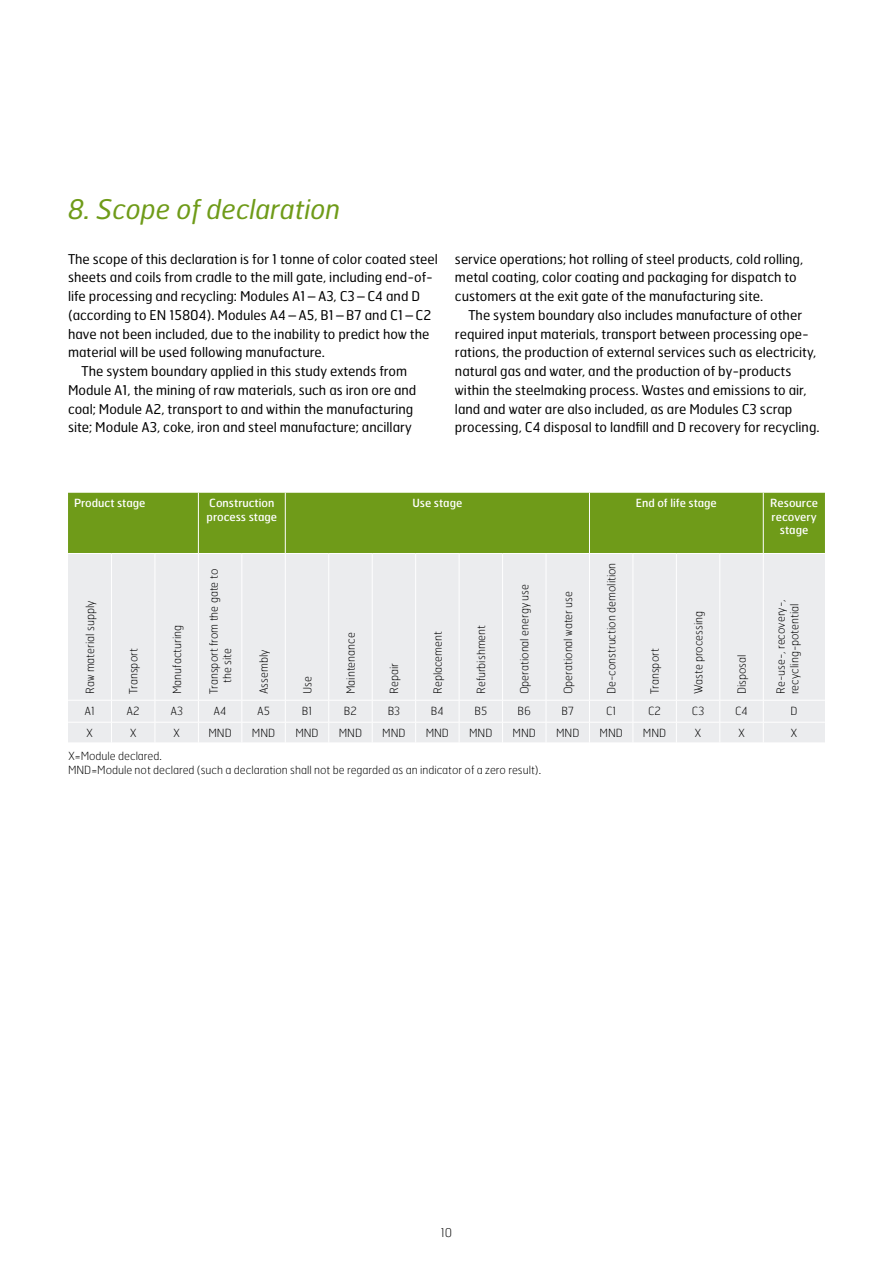
<style>
.page{position:relative;width:893px;height:1263px;background:#fff}
.page>*{position:absolute;margin:0;border:0;box-sizing:border-box;transform-origin:0 0}
.t1{font:italic 27px "Hermes FB";color:#6f9b19}
.t2{font:13.5px/18.8px "Hermes FB";color:#000}
.t3{font:100 12px "Hermes FB";color:#000}
.t4{font:100 11.25px/13.5px "Hermes FB";color:#000}
.t5{font:11.25px/13.5px "Hermes FB";color:#fff}
</style>
<div class="page">
<div style="left:68px;top:493px;width:757px;height:60px;background:#6f9b19"></div>
<div style="left:68px;top:554px;width:757px;height:188px;background:#ebecee"></div>
<hr style="left:68px;top:700px;width:43px;height:1px;background:#fff">
<hr style="left:111px;top:700px;width:44px;height:1px;background:#fff">
<hr style="left:155px;top:700px;width:43px;height:1px;background:#fff">
<hr style="left:198px;top:700px;width:44px;height:1px;background:#fff">
<hr style="left:242px;top:700px;width:43px;height:1px;background:#fff">
<hr style="left:285px;top:700px;width:44px;height:1px;background:#fff">
<hr style="left:329px;top:700px;width:43px;height:1px;background:#fff">
<hr style="left:372px;top:700px;width:44px;height:1px;background:#fff">
<hr style="left:416px;top:700px;width:43px;height:1px;background:#fff">
<hr style="left:459px;top:700px;width:44px;height:1px;background:#fff">
<hr style="left:503px;top:700px;width:43px;height:1px;background:#fff">
<hr style="left:546px;top:700px;width:43px;height:1px;background:#fff">
<hr style="left:589px;top:700px;width:44px;height:1px;background:#fff">
<hr style="left:633px;top:700px;width:43px;height:1px;background:#fff">
<hr style="left:676px;top:700px;width:44px;height:1px;background:#fff">
<hr style="left:720px;top:700px;width:43px;height:1px;background:#fff">
<hr style="left:763px;top:700px;width:62px;height:1px;background:#fff">
<hr style="left:68px;top:722px;width:43px;height:1px;background:#fff">
<hr style="left:111px;top:722px;width:44px;height:1px;background:#fff">
<hr style="left:155px;top:722px;width:43px;height:1px;background:#fff">
<hr style="left:198px;top:722px;width:44px;height:1px;background:#fff">
<hr style="left:242px;top:722px;width:43px;height:1px;background:#fff">
<hr style="left:285px;top:722px;width:44px;height:1px;background:#fff">
<hr style="left:329px;top:722px;width:43px;height:1px;background:#fff">
<hr style="left:372px;top:722px;width:44px;height:1px;background:#fff">
<hr style="left:416px;top:722px;width:43px;height:1px;background:#fff">
<hr style="left:459px;top:722px;width:44px;height:1px;background:#fff">
<hr style="left:503px;top:722px;width:43px;height:1px;background:#fff">
<hr style="left:546px;top:722px;width:43px;height:1px;background:#fff">
<hr style="left:589px;top:722px;width:44px;height:1px;background:#fff">
<hr style="left:633px;top:722px;width:43px;height:1px;background:#fff">
<hr style="left:676px;top:722px;width:44px;height:1px;background:#fff">
<hr style="left:720px;top:722px;width:43px;height:1px;background:#fff">
<hr style="left:763px;top:722px;width:62px;height:1px;background:#fff">
<hr style="left:198px;top:493px;width:1px;height:60px;background:#fff">
<hr style="left:285px;top:493px;width:1px;height:60px;background:#fff">
<hr style="left:589px;top:493px;width:1px;height:60px;background:#fff">
<hr style="left:763px;top:493px;width:1px;height:60px;background:#fff">
<hr style="left:111px;top:554px;width:1px;height:146px;background:#fff">
<hr style="left:155px;top:554px;width:1px;height:146px;background:#fff">
<hr style="left:198px;top:553px;width:1px;height:147px;background:#fff">
<hr style="left:242px;top:554px;width:1px;height:146px;background:#fff">
<hr style="left:285px;top:553px;width:1px;height:147px;background:#fff">
<hr style="left:328px;top:554px;width:1px;height:146px;background:#fff">
<hr style="left:372px;top:554px;width:1px;height:146px;background:#fff">
<hr style="left:415px;top:554px;width:1px;height:146px;background:#fff">
<hr style="left:459px;top:554px;width:1px;height:146px;background:#fff">
<hr style="left:502px;top:554px;width:1px;height:146px;background:#fff">
<hr style="left:546px;top:554px;width:1px;height:146px;background:#fff">
<hr style="left:589px;top:553px;width:1px;height:147px;background:#fff">
<hr style="left:633px;top:554px;width:1px;height:146px;background:#fff">
<hr style="left:676px;top:554px;width:1px;height:146px;background:#fff">
<hr style="left:720px;top:554px;width:1px;height:146px;background:#fff">
<hr style="left:763px;top:553px;width:1px;height:147px;background:#fff">
<svg style="left:111px;top:701px;width:1px;height:41px"></svg>
<svg style="left:155px;top:701px;width:1px;height:41px"></svg>
<svg style="left:198px;top:701px;width:1px;height:41px"></svg>
<svg style="left:242px;top:701px;width:1px;height:41px"></svg>
<svg style="left:285px;top:701px;width:1px;height:41px"></svg>
<svg style="left:328px;top:701px;width:1px;height:41px"></svg>
<svg style="left:372px;top:701px;width:1px;height:41px"></svg>
<svg style="left:415px;top:701px;width:1px;height:41px"></svg>
<svg style="left:459px;top:701px;width:1px;height:41px"></svg>
<svg style="left:502px;top:701px;width:1px;height:41px"></svg>
<svg style="left:546px;top:701px;width:1px;height:41px"></svg>
<svg style="left:589px;top:701px;width:1px;height:41px"></svg>
<svg style="left:633px;top:701px;width:1px;height:41px"></svg>
<svg style="left:676px;top:701px;width:1px;height:41px"></svg>
<svg style="left:720px;top:701px;width:1px;height:41px"></svg>
<svg style="left:763px;top:701px;width:1px;height:41px"></svg>
<h1 class="t1" style="left:68px;top:192px;width:274px">8. Scope of declaration</h1>
<p class="t2" style="left:68px;top:249px;width:371px">The scope of this declaration is for 1 tonne of color coated steel</p>
<p class="t2" style="left:68px;top:268px;width:366px">sheets and coils from cradle to the mill gate, including end-of-</p>
<p class="t2" style="left:68px;top:286px;width:354px">life processing and recycling: Modules A1–A3, C3–C4 and D</p>
<p class="t2" style="left:68px;top:305px;width:365px">(according to EN 15804). Modules A4–A5, B1–B7 and C1–C2</p>
<p class="t2" style="left:68px;top:324px;width:363px">have not been included, due to the inability to predict how the</p>
<p class="t2" style="left:68px;top:343px;width:258px">material will be used following manufacture.</p>
<p class="t2" style="left:82px;top:361px;width:327px">The system boundary applied in this study extends from</p>
<p class="t2" style="left:68px;top:380px;width:350px">Module A1, the mining of raw materials, such as iron ore and</p>
<p class="t2" style="left:68px;top:399px;width:347px">coal; Module A2, transport to and within the manufacturing</p>
<p class="t2" style="left:68px;top:418px;width:345px">site; Module A3, coke, iron and steel manufacture; ancillary</p>
<p class="t2" style="left:455px;top:249px;width:350px">service operations; hot rolling of steel products, cold rolling, metal coating, color coating and packaging for dispatch to customers at the exit gate of the manufacturing site.</p>
<p class="t2" style="left:455px;top:305px;width:366px;text-indent:14px">The system boundary also includes manufacture of other required input materials, transport between processing ope&shy;rations, the production of external services such as electricity, natural gas and water, and the production of by-products within the steelmaking process. Wastes and emissions to air, land and water are also included, as are Modules C3 scrap processing, C4 disposal to landfill and D recovery for recycling.</p>
<p class="t5" style="left:74px;top:496px;width:73px">Product stage</p>
<p class="t5" style="left:207px;top:496px;width:72px">Construction process stage</p>
<p class="t5" style="left:412px;top:496px;width:51px">Use stage</p>
<p class="t5" style="left:636px;top:496px;width:82px">End of life stage</p>
<p class="t5" style="left:770px;top:496px;width:49px;text-align:center">Resource recovery stage</p>
<p class="t4" style="left:83px;top:694px;width:95px;rotate:-90deg">Raw material supply</p>
<p class="t4" style="left:126px;top:694px;width:47px;rotate:-90deg">Transport</p>
<p class="t4" style="left:170px;top:694px;width:71px;rotate:-90deg">Manufacturing</p>
<p class="t4" style="left:207px;top:683px;width:116px;text-indent:-11px;rotate:-90deg">Transport from the gate to the site</p>
<p class="t4" style="left:257px;top:694px;width:46px;rotate:-90deg">Assembly</p>
<p class="t4" style="left:300px;top:694px;width:19px;rotate:-90deg">Use</p>
<p class="t4" style="left:344px;top:694px;width:63px;rotate:-90deg">Maintenance</p>
<p class="t4" style="left:387px;top:694px;width:32px;rotate:-90deg">Repair</p>
<p class="t4" style="left:431px;top:694px;width:65px;rotate:-90deg">Replacement</p>
<p class="t4" style="left:474px;top:694px;width:71px;rotate:-90deg">Refurbishment</p>
<p class="t4" style="left:517px;top:694px;width:112px;rotate:-90deg">Operational energy use</p>
<p class="t4" style="left:561px;top:694px;width:105px;rotate:-90deg">Operational water use</p>
<p class="t4" style="left:604px;top:694px;width:133px;rotate:-90deg">De-construction demolition</p>
<p class="t4" style="left:648px;top:694px;width:47px;rotate:-90deg">Transport</p>
<p class="t4" style="left:691px;top:694px;width:85px;rotate:-90deg">Waste processing</p>
<p class="t4" style="left:735px;top:694px;width:41px;rotate:-90deg">Disposal</p>
<p class="t4" style="left:774px;top:694px;width:96px;rotate:-90deg">Re-use-, recovery-, recycling-potential</p>
<p class="t4" style="left:85px;top:704px;width:12px">A1</p>
<p class="t4" style="left:127px;top:704px;width:15px">A2</p>
<p class="t4" style="left:170px;top:704px;width:14px">A3</p>
<p class="t4" style="left:214px;top:704px;width:15px">A4</p>
<p class="t4" style="left:257px;top:704px;width:14px">A5</p>
<p class="t4" style="left:302px;top:704px;width:12px">B1</p>
<p class="t4" style="left:344px;top:704px;width:15px">B2</p>
<p class="t4" style="left:388px;top:704px;width:14px">B3</p>
<p class="t4" style="left:431px;top:704px;width:14px">B4</p>
<p class="t4" style="left:474px;top:704px;width:14px">B5</p>
<p class="t4" style="left:518px;top:704px;width:15px">B6</p>
<p class="t4" style="left:561px;top:704px;width:14px">B7</p>
<p class="t4" style="left:606px;top:704px;width:12px">C1</p>
<p class="t4" style="left:648px;top:704px;width:14px">C2</p>
<p class="t4" style="left:692px;top:704px;width:14px">C3</p>
<p class="t4" style="left:735px;top:704px;width:14px">C4</p>
<p class="t4" style="left:791px;top:704px;width:9px">D</p>
<p class="t4" style="left:86px;top:726px;width:8px">X</p>
<p class="t4" style="left:130px;top:726px;width:8px">X</p>
<p class="t4" style="left:173px;top:726px;width:8px">X</p>
<p class="t4" style="left:208px;top:726px;width:25px">MND</p>
<p class="t4" style="left:252px;top:726px;width:25px">MND</p>
<p class="t4" style="left:295px;top:726px;width:25px">MND</p>
<p class="t4" style="left:339px;top:726px;width:25px">MND</p>
<p class="t4" style="left:382px;top:726px;width:25px">MND</p>
<p class="t4" style="left:426px;top:726px;width:25px">MND</p>
<p class="t4" style="left:469px;top:726px;width:25px">MND</p>
<p class="t4" style="left:513px;top:726px;width:25px">MND</p>
<p class="t4" style="left:556px;top:726px;width:25px">MND</p>
<p class="t4" style="left:599px;top:726px;width:25px">MND</p>
<p class="t4" style="left:643px;top:726px;width:25px">MND</p>
<p class="t4" style="left:695px;top:726px;width:8px">X</p>
<p class="t4" style="left:738px;top:726px;width:8px">X</p>
<p class="t4" style="left:791px;top:726px;width:8px">X</p>
<p class="t4" style="left:68px;top:749px;width:474px">X=Module declared.<br>MND=Module not declared (such a declaration shall not be regarded as an indicator of a zero result).</p>
<p class="t3" style="left:441px;top:1225px;width:13px">10</p>
</div>
